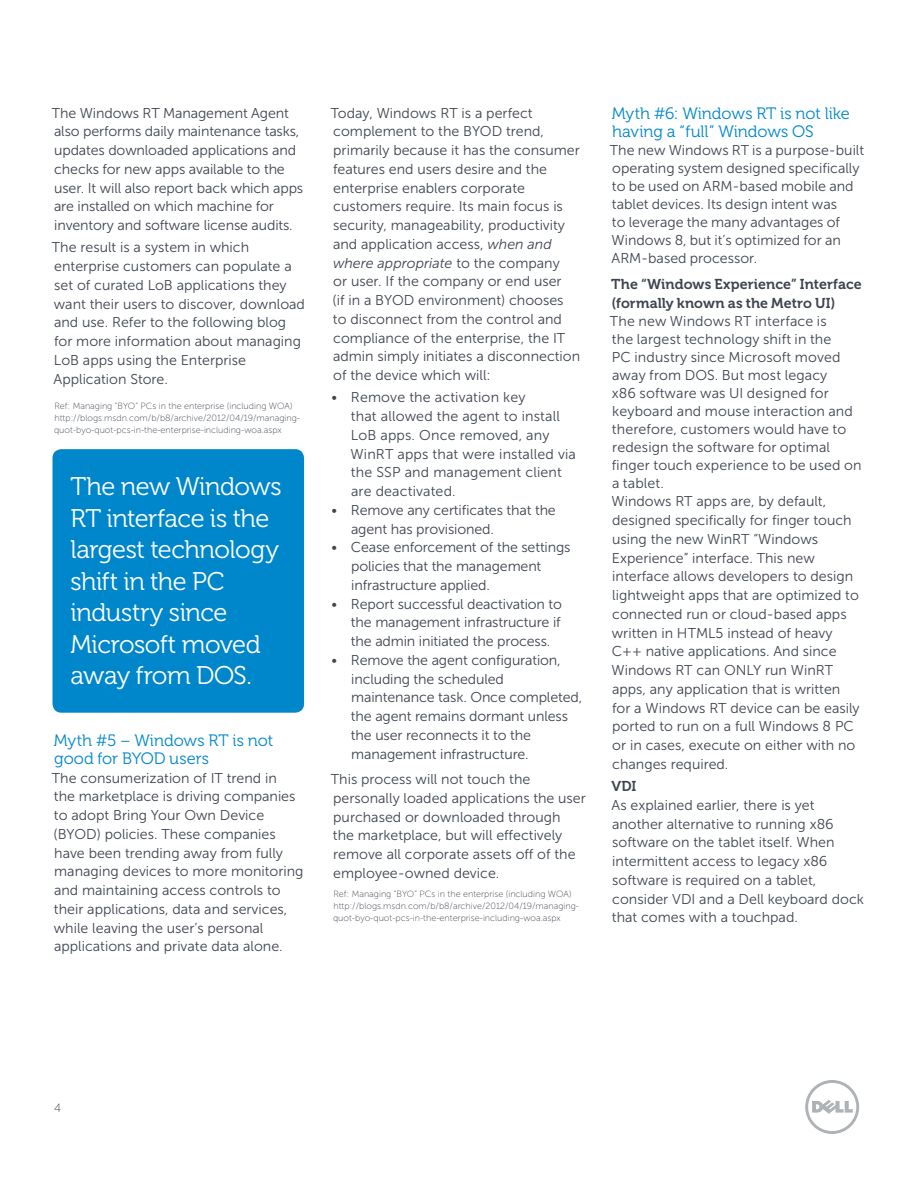
<style>
.page{position:relative;width:918px;height:1188px;background:#fff}
.page>*{position:absolute;margin:0;border:0;box-sizing:border-box;transform-origin:0 0}
.Pull_quote_in_box{font:25.5px/31.5px "Museo For Dell 300";letter-spacing:-.02em;color:#fff}
.Para_LG_SubHead_Blue{font:16.5px/18px "Museo For Dell 300";letter-spacing:-.005em;color:#0087cb}
.Body_copy_Dell_Dark{font:14.25px/18.8px "Museo Sans For Dell 300";color:#3e444f}
.Para_Sm_SubHead_DK_G{font:14.25px/18px "Museo Sans For Dell 300";letter-spacing:.01em;color:#3e444f}
.Para_LG_SubHead_Blue-2{font:14.25px/18px "Museo Sans For Dell 300";color:#3e444f}
.Para_Sm_SubHead_DK_G-2{font:14.25px "Museo For Dell 700";color:#3e444f}
.t1{font:12px "Museo Sans For Dell 100";color:#3e444f}
.Birdseed{font:9px/12px "Museo Sans For Dell 100";color:#3e444f}
.s1{font-style:italic}
.s2{font-family:"Museo For Dell 700"}
</style>
<div class="page">
<svg style="left:805px;top:1080px;width:54px;height:54px"></svg>
<div style="left:52px;top:449px;width:252px;height:264px;background:#0087cb;border-radius:9px"></div>
<p class="Body_copy_Dell_Dark" style="left:52px;top:103px;width:253px">The Windows RT Management Agent also performs daily maintenance tasks, updates downloaded applications and checks for new apps available to the user. It will also report back which apps are installed on which machine for inventory and software license audits.</p>
<p class="Body_copy_Dell_Dark" style="left:52px;top:238px;width:255px">The result is a system in which enterprise customers can populate a set of curated LoB applications they want their users to discover, download and use. Refer to the following blog for more information about managing<br>LoB apps using the Enterprise<br>Application Store.</p>
<p class="Birdseed" style="left:54px;top:400px;width:248px">Ref: Managing “BYO” PCs in the enterprise (including WOA) http://blogs.msdn.com/b/b8/archive/2012/04/19/managing&shy;quot-byo-quot-pcs-in-the-enterprise-including-woa.aspx</p>
<p class="Pull_quote_in_box" style="left:70px;top:471px;width:213px">The new Windows<br>RT interface is the largest technology shift in the PC industry since<br>Microsoft moved away from DOS.</p>
<p class="Para_LG_SubHead_Blue" style="left:54px;top:732px;width:221px">Myth #5 – Windows RT is not good for BYOD users</p>
<p class="Body_copy_Dell_Dark" style="left:52px;top:768px;width:253px">The consumerization of IT trend in<br>the marketplace is driving companies to adopt Bring Your Own Device (BYOD) policies. These companies have been trending away from fully managing devices to more monitoring and maintaining access controls to their applications, data and services, while leaving the user’s personal applications and private data alone.</p>
<p class="Body_copy_Dell_Dark" style="left:331px;top:103px;width:251px">Today, Windows RT is a perfect complement to the BYOD trend, primarily because it has the consumer features end users desire and the enterprise enablers corporate customers require. Its main focus is security, manageability, productivity and application access, <span class="s1">when and where appropriate</span> to the company<br>or user. If the company or end user<br>(if in a BYOD environment) chooses<br>to disconnect from the control and compliance of the enterprise, the IT admin simply initiates a disconnection of the device which will:</p>
<p class="Body_copy_Dell_Dark" style="left:351px;top:388px;width:227px;text-indent:-19px">• Remove the activation key<br>that allowed the agent to install<br>LoB apps. Once removed, any<br>WinRT apps that were installed via the SSP and management client are deactivated.</p>
<p class="Body_copy_Dell_Dark" style="left:351px;top:501px;width:206px;text-indent:-19px">• Remove any certificates that the agent has provisioned.</p>
<p class="Body_copy_Dell_Dark" style="left:351px;top:538px;width:221px;text-indent:-20px">• Cease enforcement of the settings policies that the management infrastructure applied.</p>
<p class="Body_copy_Dell_Dark" style="left:351px;top:594px;width:213px;text-align:justify;text-indent:-19px">• Report successful deactivation to the management infrastructure if the admin initiated the process.</p>
<p class="Body_copy_Dell_Dark" style="left:351px;top:651px;width:233px;text-indent:-19px">• Remove the agent configuration, including the scheduled maintenance task. Once completed, the agent remains dormant unless the user reconnects it to the management infrastructure.</p>
<p class="Body_copy_Dell_Dark" style="left:331px;top:770px;width:256px">This process will not touch the personally loaded applications the user purchased or downloaded through<br>the marketplace, but will effectively remove all corporate assets off of the employee-owned device.</p>
<p class="Birdseed" style="left:333px;top:888px;width:248px">Ref: Managing “BYO” PCs in the enterprise (including WOA) http://blogs.msdn.com/b/b8/archive/2012/04/19/managing&shy;quot-byo-quot-pcs-in-the-enterprise-including-woa.aspx</p>
<p class="Para_LG_SubHead_Blue" style="left:612px;top:105px;width:239px">Myth #6: Windows RT is not like having a “full” Windows OS</p>
<p class="Para_LG_SubHead_Blue-2" style="left:610px;top:142px;width:256px">The new Windows RT is a purpose-built operating system designed specifically to be used on ARM-based mobile and tablet devices. Its design intent was<br>to leverage the many advantages of Windows 8, but it’s optimized for an ARM-based processor.</p>
<p class="Para_Sm_SubHead_DK_G" style="left:610px;top:275px;width:253px"><span class="s2">The “Windows Experience” Interface (formally known as the Metro UI)<br></span>The new Windows RT interface is<br>the largest technology shift in the<br>PC industry since Microsoft moved away from DOS. But most legacy<br>x86 software was UI designed for keyboard and mouse interaction and therefore, customers would have to redesign the software for optimal finger touch experience to be used on a tablet.</p>
<p class="Body_copy_Dell_Dark" style="left:612px;top:492px;width:250px">Windows RT apps are, by default, designed specifically for finger touch using the new WinRT “Windows Experience” interface. This new interface allows developers to design lightweight apps that are optimized to connected run or cloud-based apps written in HTML5 instead of heavy C++ native applications. And since Windows RT can ONLY run WinRT apps, any application that is written for a Windows RT device can be easily ported to run on a full Windows 8 PC or in cases, execute on either with no changes required.</p>
<p class="Para_Sm_SubHead_DK_G-2" style="left:611px;top:778px;width:27px">VDI</p>
<p class="Body_copy_Dell_Dark" style="left:612px;top:796px;width:254px">As explained earlier, there is yet another alternative to running x86 software on the tablet itself. When intermittent access to legacy x86 software is required on a tablet, consider VDI and a Dell keyboard dock that comes with a touchpad.</p>
<p class="t1" style="left:54px;top:1101px;width:9px">4</p>
</div>
